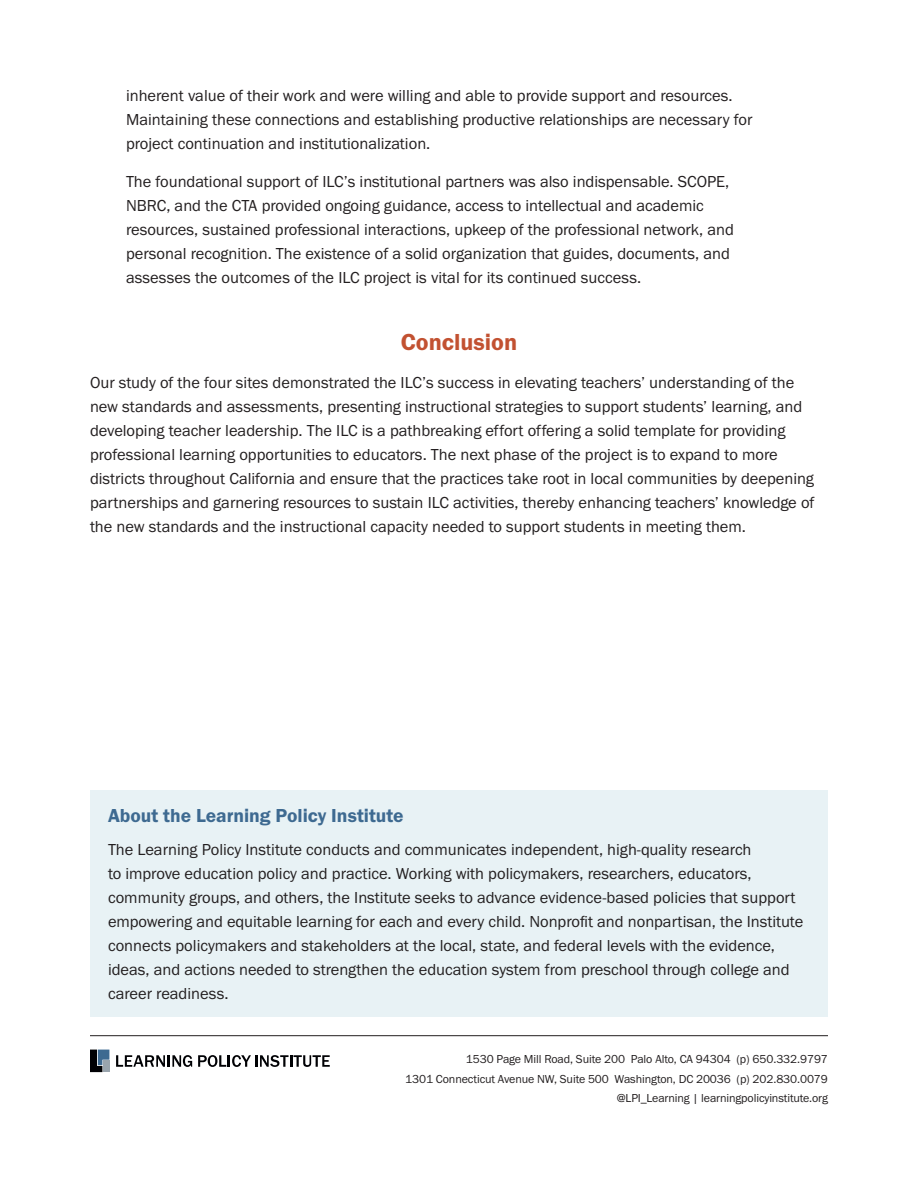
<style>
.page{position:relative;width:918px;height:1188px;background:#fff}
.page>*{position:absolute;margin:0;border:0;box-sizing:border-box;transform-origin:0 0}
.t1{font:24px "Franklin Gothic URW Dem";color:#c25131}
.t2{font:19.5px "Franklin Gothic URW Dem";color:#3e6a91}
.t3{font:16.5px/24px "Franklin Gothic URW Boo";color:#231f20}
.t4{font:12px/19.5px "Franklin Gothic URW Boo";letter-spacing:-.01em;color:#231f20;text-align:right}
</style>
<div class="page">
<div style="left:90px;top:791px;width:738px;height:226px;background:#e8f2f5"></div>
<svg style="left:116px;top:1055px;width:76px;height:12px"></svg>
<svg style="left:198px;top:1055px;width:132px;height:12px"></svg>
<svg style="left:90px;top:1050px;width:19px;height:22px"></svg>
<hr style="left:90px;top:1035px;width:738px;height:1px;background:#231f20">
<p class="t3" style="left:126px;top:83px;width:628px">inherent value of their work and were willing and able to provide support and resources.<br>Maintaining these connections and establishing productive relationships are necessary for project continuation and institutionalization.</p>
<p class="t3" style="left:126px;top:169px;width:610px">The foundational support of ILC’s institutional partners was also indispensable. SCOPE, NBRC, and the CTA provided ongoing guidance, access to intellectual and academic resources, sustained professional interactions, upkeep of the professional network, and personal recognition. The existence of a solid organization that guides, documents, and assesses the outcomes of the ILC project is vital for its continued success.</p>
<h1 class="t1" style="left:401px;top:327px;width:118px">Conclusion</h1>
<p class="t3" style="left:90px;top:370px;width:726px">Our study of the four sites demonstrated the ILC’s success in elevating teachers’ understanding of the new standards and assessments, presenting instructional strategies to support students’ learning, and developing teacher leadership. The ILC is a pathbreaking effort offering a solid template for providing professional learning opportunities to educators. The next phase of the project is to expand to more districts throughout California and ensure that the practices take root in local communities by deepening partnerships and garnering resources to sustain ILC activities, thereby enhancing teachers’ knowledge of the new standards and the instructional capacity needed to support students in meeting them.</p>
<p class="t2" style="left:108px;top:803px;width:297px">About the Learning Policy Institute</p>
<p class="t3" style="left:108px;top:837px;width:697px">The Learning Policy Institute conducts and communicates independent, high-quality research<br>to improve education policy and practice. Working with policymakers, researchers, educators, community groups, and others, the Institute seeks to advance evidence-based policies that support empowering and equitable learning for each and every child. Nonprofit and nonpartisan, the Institute connects policymakers and stakeholders at the local, state, and federal levels with the evidence, ideas, and actions needed to strengthen the education system from preschool through college and career readiness.</p>
<p class="t4" style="left:405px;top:1049px;width:424px">1530 Page Mill Road, Suite 200 Palo Alto, CA 94304 (p) 650.332.9797<br>1301 Connecticut Avenue NW, Suite 500 Washington, DC 20036 (p) 202.830.0079 @LPI_Learning | learningpolicyinstitute.org</p>
</div>
